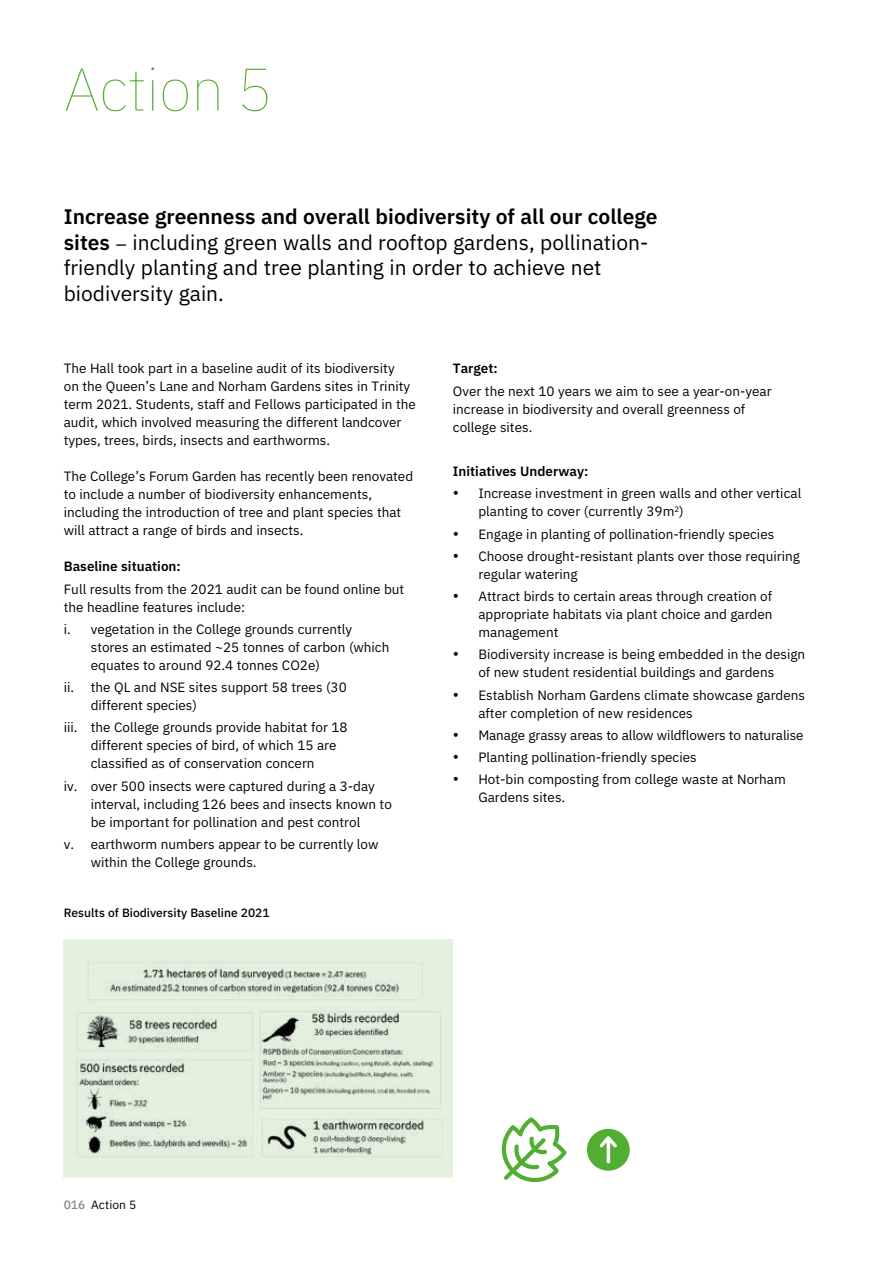
<style>
.page{position:relative;width:893px;height:1263px;background:#fff}
.page>*{position:absolute;margin:0;border:0;box-sizing:border-box;transform-origin:0 0}
.t1{font:100 60px "IBM Plex Sans";letter-spacing:-.01em;color:#52ae32}
.t2{font:21px/25.5px "IBM Plex Sans";color:#000}
.t3{font:13.5px/18px "IBM Plex Sans";color:#000}
.t4{font:600 13.5px "IBM Plex Sans";color:#000}
.t5{font:500 12px "IBM Plex Sans";color:#000}
.t6{font:12px "IBM Plex Sans";letter-spacing:.01em;color:#000}
.s1{font-weight:600}
.s2{font-weight:500;color:#878787}
</style>
<div class="page">
<svg style="left:64px;top:940px;width:389px;height:238px;background:#d5e2d1"></svg>
<svg style="left:502px;top:1117px;width:65px;height:65px"></svg>
<svg style="left:587px;top:1129px;width:43px;height:42px"></svg>
<h1 class="t1" style="left:64px;top:45px;width:211px">Action 5</h1>
<h2 class="t2" style="left:64px;top:202px;width:595px"><span class="s1">Increase greenness and overall biodiversity of all our college sites</span> including green walls and rooftop gardens, pollination&shy;friendly planting and tree planting in order to achieve net biodiversity gain.</h2>
<p class="t3" style="left:64px;top:358px;width:354px">The Hall took part in a baseline audit of its biodiversity<br>on the Queen’s Lane and Norham Gardens sites in Trinity term 2021. Students, staff and Fellows participated in the audit, which involved measuring the different landcover types, trees, birds, insects and earthworms.</p>
<p class="t3" style="left:64px;top:466px;width:351px">The College’s Forum Garden has recently been renovated to include a number of biodiversity enhancements, including the introduction of tree and plant species that will attract a range of birds and insects.</p>
<p class="t4" style="left:64px;top:556px;width:119px">Baseline situation:</p>
<p class="t3" style="left:64px;top:579px;width:342px">Full results from the 2021 audit can be found online but the headline features include:</p>
<p class="t3" style="left:91px;top:619px;width:300px;text-indent:-27px">i. vegetation in the College grounds currently stores an estimated ~25 tonnes of carbon (which equates to around 92.4 tonnes CO2e)</p>
<p class="t3" style="left:91px;top:677px;width:258px;text-indent:-27px">ii. the QL and NSE sites support 58 trees (30 different species)</p>
<p class="t3" style="left:91px;top:717px;width:258px;text-indent:-27px">iii. the College grounds provide habitat for 18 different species of bird, of which 15 are classified as of conservation concern</p>
<p class="t3" style="left:91px;top:776px;width:303px;text-indent:-27px">iv. over 500 insects were captured during a 3-day interval, including 126 bees and insects known to be important for pollination and pest control</p>
<p class="t3" style="left:91px;top:834px;width:289px;text-indent:-27px">v. earthworm numbers appear to be currently low within the College grounds.</p>
<p class="t5" style="left:64px;top:903px;width:207px">Results of Biodiversity Baseline 2021</p>
<p class="t4" style="left:453px;top:358px;width:46px">Target:</p>
<p class="t3" style="left:453px;top:381px;width:320px">Over the next 10 years we aim to see a year-on-year increase in biodiversity and overall greenness of college sites.</p>
<p class="t4" style="left:453px;top:461px;width:137px">Initiatives Underway:</p>
<p class="t3" style="left:478px;top:483px;width:324px;text-indent:-26px">• Increase investment in green walls and other vertical planting to cover (currently 39m<sup>2</sup>)</p>
<p class="t3" style="left:453px;top:524px;width:323px">• Engage in planting of pollination-friendly species</p>
<p class="t3" style="left:478px;top:546px;width:323px;text-indent:-26px">• Choose drought-resistant plants over those requiring regular watering</p>
<p class="t3" style="left:478px;top:586px;width:296px;text-align:justify;text-indent:-26px">• Attract birds to certain areas through creation of appropriate habitats via plant choice and garden management</p>
<p class="t3" style="left:453px;top:644px;width:354px;text-align:center">• Biodiversity increase is being embedded in the design of new student residential buildings and gardens</p>
<p class="t3" style="left:478px;top:685px;width:328px;text-indent:-26px">• Establish Norham Gardens climate showcase gardens after completion of new residences</p>
<p class="t3" style="left:453px;top:725px;width:352px">• Manage grassy areas to allow wildflowers to naturalise</p>
<p class="t3" style="left:453px;top:747px;width:245px">• Planting pollination-friendly species</p>
<p class="t3" style="left:478px;top:769px;width:309px;text-indent:-26px">• Hot-bin composting from college waste at Norham<br>Gardens sites.</p>
<p class="t6" style="left:64px;top:1195px;width:74px"><span class="s2">016</span> Action 5</p>
</div>
